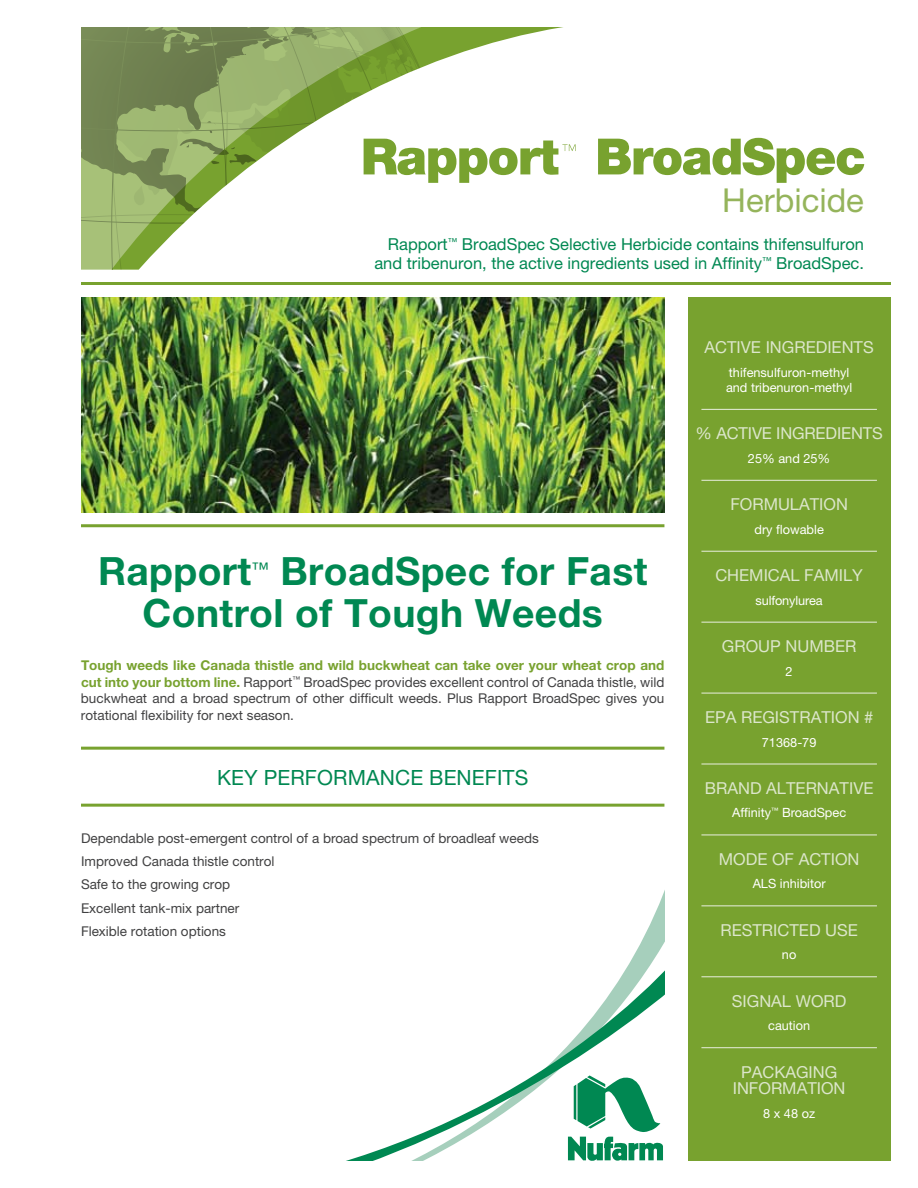
<style>
.page{position:relative;width:918px;height:1188px;background:#fff}
.page>*{position:absolute;margin:0;border:0;box-sizing:border-box;transform-origin:0 0}
.t1{font:700 39px/42px "Helvetica Neue";letter-spacing:.01em;color:#008852}
.t2{font:33px "Helvetica Neue";color:#95b45b}
.t3{font:21px "Helvetica Neue";color:#008852}
.t4{font:17.55px "Helvetica Neue";color:#008852}
.t5{font:16.5px/16.5px "Helvetica Neue";color:#dce6cb;text-align:center}
.t6{font:16.5px/18.8px "Helvetica Neue";color:#008852;text-align:right}
.t7{font:13.5px/23.2px "Helvetica Neue";color:#414142;text-align:justify}
.t8{font:12.75px/15px "Helvetica Neue";color:#fff}
.s1{font-weight:700;color:#78a22f}
</style>
<div class="page">
<svg style="left:441px;top:27px;width:122px;height:33px"></svg>
<svg style="left:81px;top:27px;width:360px;height:243px"></svg>
<hr style="left:81px;top:524px;width:583px;height:3px;background:#78a22f">
<svg style="left:346px;top:918px;width:318px;height:243px"></svg>
<svg style="left:568px;top:1075px;width:95px;height:86px"></svg>
<div style="left:688px;top:297px;width:202px;height:864px;background:#78a22f"></div>
<hr style="left:701px;top:409px;width:176px;height:1px;background:#dce6cb">
<hr style="left:701px;top:480px;width:176px;height:1px;background:#dce6cb">
<hr style="left:701px;top:551px;width:176px;height:1px;background:#dce6cb">
<hr style="left:701px;top:622px;width:176px;height:1px;background:#dce6cb">
<hr style="left:701px;top:693px;width:176px;height:1px;background:#dce6cb">
<hr style="left:701px;top:763px;width:176px;height:2px;background:#dce6cb">
<hr style="left:701px;top:834px;width:176px;height:1px;background:#dce6cb">
<hr style="left:701px;top:905px;width:176px;height:1px;background:#dce6cb">
<hr style="left:701px;top:976px;width:176px;height:1px;background:#dce6cb">
<hr style="left:701px;top:1047px;width:176px;height:1px;background:#dce6cb">
<img style="left:81px;top:297px;width:583px;height:216px">
<hr style="left:81px;top:282px;width:810px;height:3px;background:#78a22f">
<svg style="left:364px;top:139px;width:212px;height:44px"></svg>
<svg style="left:598px;top:138px;width:266px;height:45px"></svg>
<hr style="left:81px;top:747px;width:583px;height:3px;background:#78a22f">
<hr style="left:81px;top:804px;width:583px;height:3px;background:#78a22f">
<h2 class="t2" style="left:722px;top:181px;width:143px">Herbicide</h2>
<p class="t6" style="left:374px;top:235px;width:491px">Rapport<sup>™</sup> BroadSpec Selective Herbicide contains thifensulfuron and tribenuron, the active ingredients used in Affinity<sup>™</sup> BroadSpec.</p>
<h1 class="t1" style="left:143px;top:549px;width:506px;text-indent:138px">BroadSpec for Fast<br>Control of Tough Weeds</h1>
<p class="t7" style="left:81px;top:657px;width:585px;line-height:16.5px"><span class="s1">Tough weeds like Canada thistle and wild buckwheat can take over your wheat crop and cut into your bottom line.</span> Rapport<sup>™</sup> BroadSpec provides excellent control of Canada thistle, wild buckwheat and a broad spectrum of other difficult weeds. Plus Rapport BroadSpec gives you rotational flexibility for next season.</p>
<h1 class="t1" style="left:98px;top:549px;width:155px">Rapport</h1>
<p class="t4" style="left:252px;top:558px;width:19px">™</p>
<h3 class="t3" style="left:217px;top:765px;width:76px">Key Performance</h3>
<h3 class="t3" style="left:429px;top:765px;width:28px">Benefits</h3>
<p class="t7" style="left:81px;top:826px;width:459px;text-align:left">Dependable post-emergent control of a broad spectrum of broadleaf weeds Improved Canada thistle control<br>Safe to the growing crop<br>Excellent tank-mix partner<br>Flexible rotation options</p>
<p class="t5" style="left:705px;top:339px;width:171px">ACTIVE INGREDIENTS</p>
<p class="t8" style="left:726px;top:365px;width:128px">thifensulfuron-methyl and tribenuron-methyl</p>
<p class="t5" style="left:696px;top:425px;width:189px">% ACTIVE INGREDIENTS</p>
<p class="t8" style="left:748px;top:451px;width:84px">25% and 25%</p>
<p class="t5" style="left:730px;top:496px;width:119px">FORMULATION</p>
<p class="t8" style="left:754px;top:522px;width:71px">dry flowable</p>
<p class="t5" style="left:715px;top:567px;width:149px">CHEMICAL FAMILY</p>
<p class="t8" style="left:756px;top:593px;width:69px">sulfonylurea</p>
<p class="t5" style="left:722px;top:638px;width:136px">GROUP NUMBER</p>
<p class="t8" style="left:786px;top:663px;width:9px">2</p>
<p class="t5" style="left:705px;top:709px;width:170px">EPA REGISTRATION #</p>
<p class="t8" style="left:762px;top:734px;width:56px">71368-79</p>
<p class="t5" style="left:705px;top:779px;width:170px">BRAND ALTERNATIVE</p>
<p class="t8" style="left:732px;top:805px;width:116px">Affinity<sup>™</sup> BroadSpec</p>
<p class="t5" style="left:719px;top:850px;width:142px">MODE OF ACTION</p>
<p class="t8" style="left:753px;top:876px;width:74px">ALS inhibitor</p>
<p class="t5" style="left:720px;top:921px;width:139px">RESTRICTED USE</p>
<p class="t8" style="left:782px;top:947px;width:16px">no</p>
<p class="t5" style="left:732px;top:992px;width:116px">SIGNAL WORD</p>
<p class="t8" style="left:768px;top:1018px;width:44px">caution</p>
<p class="t5" style="left:733px;top:1063px;width:114px">PACKAGING<br>INFORMATION</p>
<p class="t8" style="left:763px;top:1105px;width:53px">8 x 48 oz</p>
</div>
